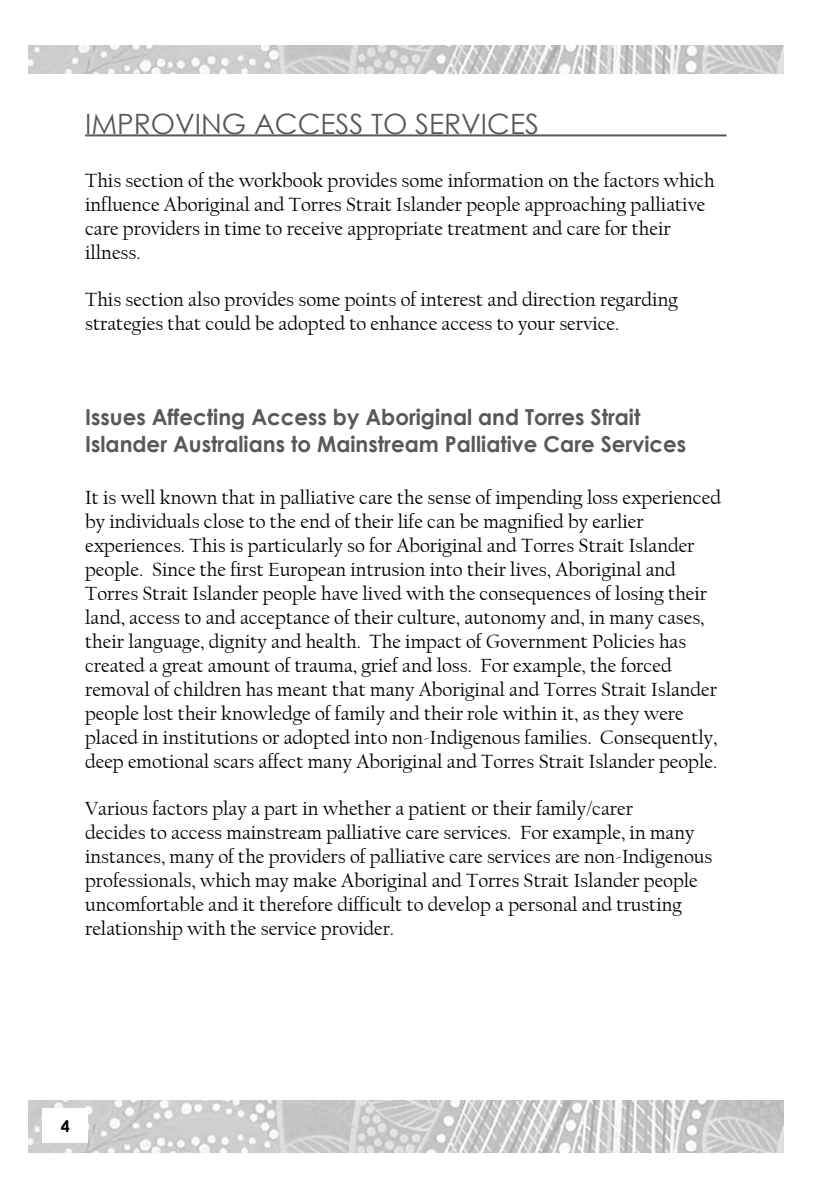
<style>
.page{position:relative;width:840px;height:1191px;background:#fff}
.page>*{position:absolute;margin:0;border:0;box-sizing:border-box;transform-origin:0 0}
.t1{font:28px "Century Gothic";color:#58585a}
.t2{font:700 22px/26.4px "Century Gothic";color:#58585a}
.t3{font:20px/24px "Californian FB";color:#000}
</style>
<div class="page">
<img style="left:28px;top:1100px;width:754px;height:52px">
<div style="left:43px;top:1108px;width:45px;height:34px;background:#fff"></div>
<img style="left:28px;top:45px;width:754px;height:28px">
<hr style="left:85px;top:134px;width:641px;height:2px;background:#58585a">
<h1 class="t1" style="left:85px;top:105px;width:249px">IMPROVING ACCESS</h1>
<h1 class="t1" style="left:371px;top:105px;width:153px">TO SERVICES</h1>
<p class="t3" style="left:85px;top:168px;width:630px">This section of the workbook provides some information on the factors which influence Aboriginal and Torres Strait Islander people approaching palliative care providers in time to receive appropriate treatment and care for their illness.</p>
<p class="t3" style="left:85px;top:287px;width:594px">This section also provides some points of interest and direction regarding strategies that could be adopted to enhance access to your service.</p>
<p class="t2" style="left:85px;top:403px;width:602px">Issues Affecting Access by Aboriginal and Torres Strait<br>Islander Australians to Mainstream Palliative Care Services</p>
<p class="t3" style="left:85px;top:486px;width:637px">It is well known that in palliative care the sense of impending loss experienced by individuals close to the end of their life can be magnified by earlier experiences. This is particularly so for Aboriginal and Torres Strait Islander people. Since the first European intrusion into their lives, Aboriginal and Torres Strait Islander people have lived with the consequences of losing their land, access to and acceptance of their culture, autonomy and, in many cases, their language, dignity and health. The impact of Government Policies has created a great amount of trauma, grief and loss. For example, the forced removal of children has meant that many Aboriginal and Torres Strait Islander people lost their knowledge of family and their role within it, as they were placed in institutions or adopted into non-Indigenous families. Consequently, deep emotional scars affect many Aboriginal and Torres Strait Islander people.</p>
<p class="t3" style="left:85px;top:796px;width:628px">Various factors play a part in whether a patient or their family/carer<br>decides to access mainstream palliative care services. For example, in many instances, many of the providers of palliative care services are non-Indigenous professionals, which may make Aboriginal and Torres Strait Islander people uncomfortable and it therefore difficult to develop a personal and trusting relationship with the service provider.</p>
</div>
